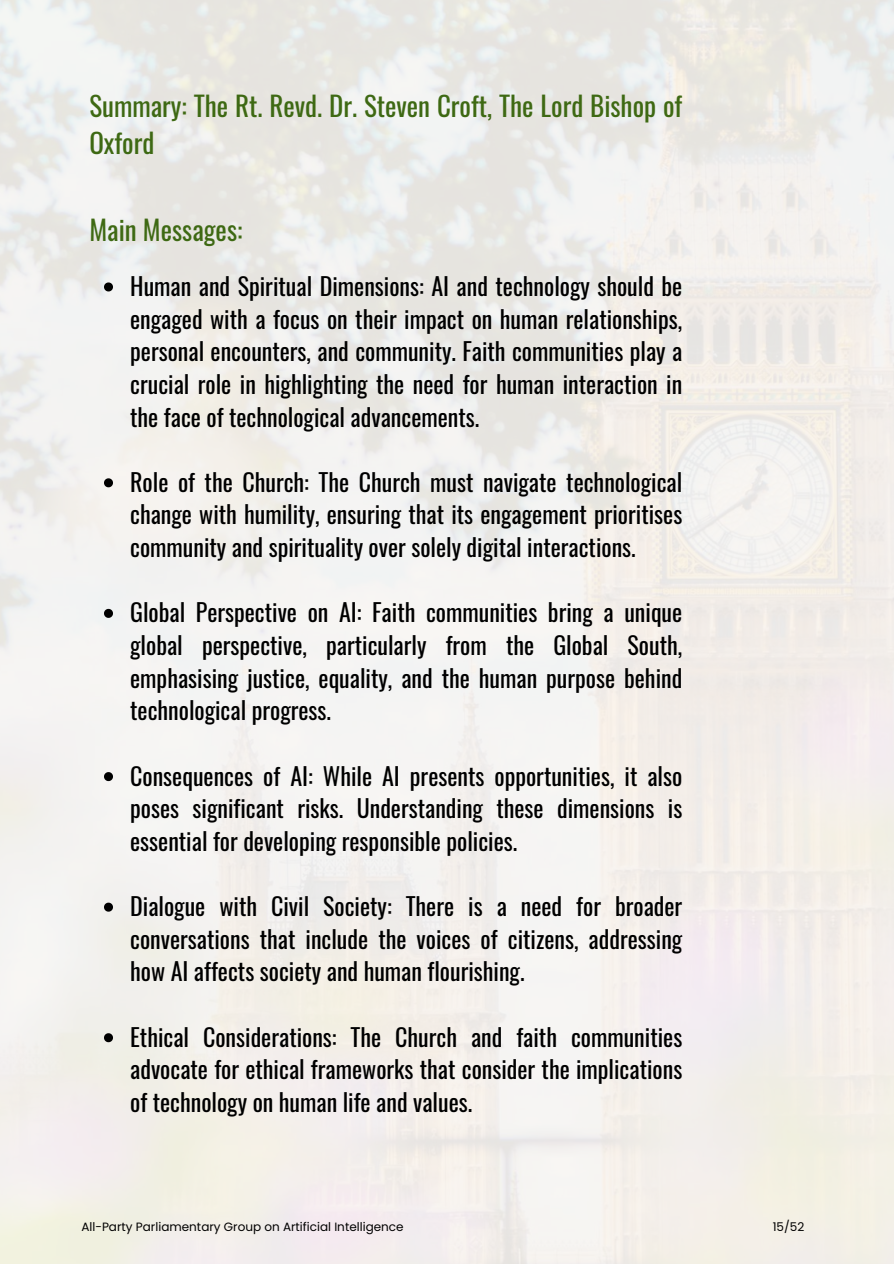
<style>
.page{position:relative;width:894px;height:1264px;background:#fff}
.page>*{position:absolute;margin:0;border:0;box-sizing:border-box;transform-origin:0 0}
.t1{font:27px/37.2px "Oswald";color:#3e6913}
.t2{font:24px/32.7px "Oswald";color:#000;text-align:justify}
.t3{font:12px "Poppins";color:#000}
</style>
<div class="page">
<img style="left:0;top:0;width:893px;height:1263px">
<svg style="left:104px;top:282px;width:9px;height:9px"></svg>
<svg style="left:104px;top:478px;width:9px;height:9px"></svg>
<svg style="left:104px;top:609px;width:9px;height:9px"></svg>
<svg style="left:104px;top:772px;width:9px;height:9px"></svg>
<svg style="left:104px;top:902px;width:9px;height:9px"></svg>
<svg style="left:104px;top:1033px;width:9px;height:9px"></svg>
<p class="t1" style="left:89px;top:85px;width:594px">Summary: The Rt. Revd. Dr. Steven Croft, The Lord Bishop of<br>Oxford</p>
<p class="t1" style="left:89px;top:208px;width:154px">Main Messages:</p>
<p class="t2" style="left:130px;top:267px;width:553px">Human and Spiritual Dimensions: AI and technology should be engaged with a focus on their impact on human relationships, personal encounters, and community. Faith communities play a crucial role in highlighting the need for human interaction in the face of technological advancements.</p>
<p class="t2" style="left:130px;top:463px;width:553px">Role of the Church: The Church must navigate technological change with humility, ensuring that its engagement prioritises community and spirituality over solely digital interactions.</p>
<p class="t2" style="left:130px;top:594px;width:553px">Global Perspective on AI: Faith communities bring a unique global perspective, particularly from the Global South, emphasising justice, equality, and the human purpose behind technological progress.</p>
<p class="t2" style="left:130px;top:757px;width:553px">Consequences of AI: While AI presents opportunities, it also poses significant risks. Understanding these dimensions is essential for developing responsible policies.</p>
<p class="t2" style="left:130px;top:887px;width:553px">Dialogue with Civil Society: There is a need for broader conversations that include the voices of citizens, addressing how AI affects society and human flourishing.</p>
<p class="t2" style="left:130px;top:1018px;width:553px">Ethical Considerations: The Church and faith communities advocate for ethical frameworks that consider the implications of technology on human life and values.</p>
<p class="t3" style="left:81px;top:1219px;width:324px">All-Party Parliamentary Group on Artificial Intelligence</p>
<p class="t3" style="left:772px;top:1219px;width:33px">15/52</p>
</div>
